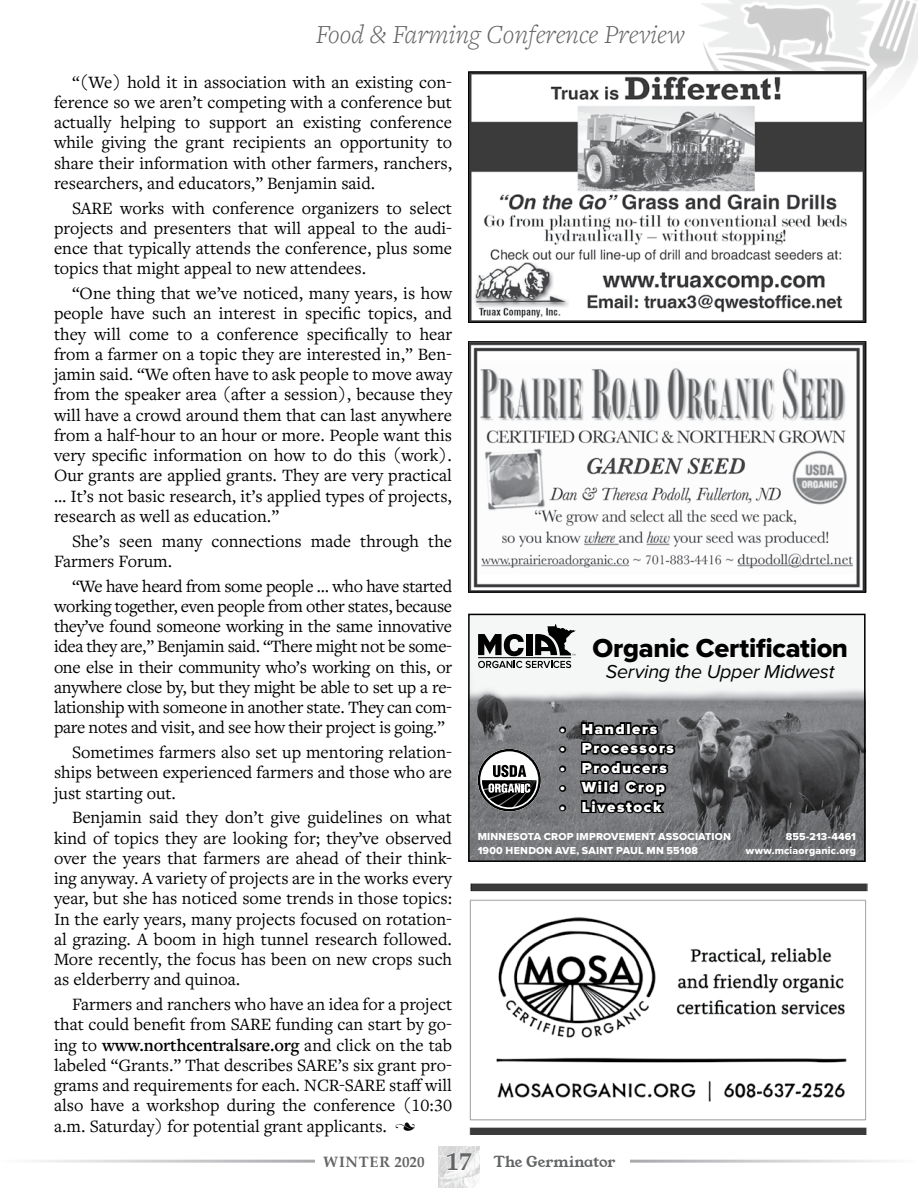
<style>
.page{position:relative;width:918px;height:1188px;background:#fff}
.page>*{position:absolute;margin:0;border:0;box-sizing:border-box;transform-origin:0 0}
.t1{font:italic 300 27px "Freight Text Pro";color:#636466}
.t2{font:27px "Proxima Nova Extrabld";letter-spacing:-.01em;color:#000}
.t3{font:italic 19.5px "Proxima Nova";letter-spacing:-.015em;color:#000}
.t4{font:18px/20.2px "Freight Text Pro";color:#000;text-align:justify}
.t5{font:900 15px "Proxima Nova";letter-spacing:.11em;color:#fff}
.t6{font:15px "Young Serif";letter-spacing:-.01em;color:#636466}
.t7{font:10.5px/13.5px "Proxima Nova Extrabld";letter-spacing:.02em;color:#fff}
.s1{font-weight:600}
.s2{font-family:"Type Embellishments One Let Plain";font-size:15.75px}
.s3{font-family:"Palatino Linotype";font-weight:700}
.s4{font-family:"Palatino Linotype";font-weight:700;font-size:25.5px;color:#fff}
</style>
<div class="page">
<img style="left:538px;top:0;width:380px;height:138px">
<img style="left:438px;top:1147px;width:42px;height:41px">
<hr style="left:0;top:1160px;width:315px;height:3px;background:#a7a9ac">
<hr style="left:630px;top:1160px;width:288px;height:3px;background:#a7a9ac">
<img style="left:470px;top:74px;width:394px;height:247px">
<div style="left:468px;top:72px;width:398px;height:251px;border:1px solid #000"></div>
<img style="left:470px;top:343px;width:394px;height:247px">
<div style="left:468px;top:341px;width:398px;height:251px;border:1px solid #000"></div>
<img style="left:469px;top:883px;width:398px;height:251px">
<img style="left:471px;top:668px;width:392px;height:191px">
<div style="left:468px;top:614px;width:398px;height:248px;border:2px solid #000"></div>
<svg style="left:478px;top:624px;width:98px;height:44px"></svg>
<hr style="left:478px;top:657px;width:93px;height:1px;background:#000">
<div style="left:559px;top:727px;width:7px;height:6px;border:3px solid #000;border-radius:50%"></div>
<div style="left:559px;top:746px;width:7px;height:7px;border:3px solid #000;border-radius:50%"></div>
<div style="left:559px;top:765px;width:7px;height:7px;border:3px solid #000;border-radius:50%"></div>
<div style="left:559px;top:785px;width:7px;height:7px;border:3px solid #000;border-radius:50%"></div>
<div style="left:559px;top:804px;width:7px;height:7px;border:3px solid #000;border-radius:50%"></div>
<svg style="left:578px;top:721px;width:99px;height:97px;background:#424344"></svg>
<svg style="left:478px;top:749px;width:63px;height:63px"></svg>
<div style="left:478px;top:749px;width:63px;height:63px;border:3px solid #000;border-radius:50%"></div>
<svg style="left:482px;top:765px;width:55px;height:42px"></svg>
<h1 class="t1" style="left:316px;top:17px;width:371px">Food &amp; Farming Conference Preview</h1>
<p class="t4" style="left:54px;top:71px;width:400px;text-indent:18px">“(We) hold it in association with an existing con&shy;ference so we aren’t competing with a conference but actually helping to support an existing conference while giving the grant recipients an opportunity to share their information with other farmers, ranchers, researchers, and educators,” Benjamin said.</p>
<p class="t4" style="left:54px;top:197px;width:400px;text-indent:18px">SARE works with conference organizers to select projects and presenters that will appeal to the audi&shy;ence that typically attends the conference, plus some topics that might appeal to new attendees.</p>
<p class="t4" style="left:54px;top:283px;width:400px;text-indent:18px">“One thing that we’ve noticed, many years, is how people have such an interest in specific topics, and they will come to a conference specifically to hear from a farmer on a topic they are interested in,” Ben&shy;jamin said. “We often have to ask people to move away from the speaker area (after a session), because they will have a crowd around them that can last anywhere from a half-hour to an hour or more. People want this very specific information on how to do this (work).<br>Our grants are applied grants. They are very practical … It’s not basic research, it’s applied types of projects, research as well as education.”</p>
<p class="t4" style="left:54px;top:530px;width:400px;text-indent:18px">She’s seen many connections made through the<br>Farmers Forum.</p>
<p class="t4" style="left:54px;top:575px;width:400px;text-indent:18px">“We have heard from some people … who have started working together, even people from other states, because they’ve found someone working in the same innovative idea they are,” Benjamin said. “There might not be some&shy;one else in their community who’s working on this, or anywhere close by, but they might be able to set up a re&shy;lationship with someone in another state. They can com&shy;pare notes and visit, and see how their project is going.”</p>
<p class="t4" style="left:54px;top:742px;width:400px;text-indent:18px">Sometimes farmers also set up mentoring relation&shy;ships between experienced farmers and those who are just starting out.</p>
<p class="t4" style="left:54px;top:807px;width:400px;text-indent:18px">Benjamin said they don’t give guidelines on what kind of topics they are looking for; they’ve observed over the years that farmers are ahead of their think&shy;ing anyway. A variety of projects are in the works every year, but she has noticed some trends in those topics:<br>In the early years, many projects focused on rotation&shy;al grazing. A boom in high tunnel research followed.<br>More recently, the focus has been on new crops such as elderberry and quinoa.</p>
<p class="t4" style="left:54px;top:994px;width:400px;text-indent:18px">Farmers and ranchers who have an idea for a project that could benefit from SARE funding can start by go&shy;ing to <span class="s1">www.northcentralsare.org</span> and click on the tab labeled “Grants.” That describes SARE’s six grant pro&shy;grams and requirements for each. NCR-SARE staff will also have a workshop during the conference (10:30 a.m. Saturday) for potential grant applicants. <span class="s2">n</span></p>
<h1 class="t2" style="left:593px;top:628px;width:257px">Organic Certification</h1>
<p class="t3" style="left:606px;top:657px;width:230px">Serving the Upper Midwest</p>
<p class="t5" style="left:560px;top:717px;width:99px">• Handlers</p>
<p class="t5" style="left:560px;top:737px;width:116px">• Processors</p>
<p class="t5" style="left:560px;top:756px;width:109px">• Producers</p>
<p class="t5" style="left:560px;top:776px;width:107px">• Wild Crop</p>
<p class="t5" style="left:560px;top:795px;width:103px">• Livestock</p>
<p class="t7" style="left:478px;top:830px;width:255px">MINNESOTA CROP IMPROVEMENT ASSOCIATION<br>1900 HENDON AVE, SAINT PAUL MN 55108</p>
<p class="t7" style="left:746px;top:830px;width:112px;text-align:right">855-213-4461 www.mciaorganic.org</p>
<p class="t6" style="left:323px;top:1152px;width:294px"><span class="s3">WINTER 2020</span> <span class="s4">17</span> The Germinator</p>
</div>
